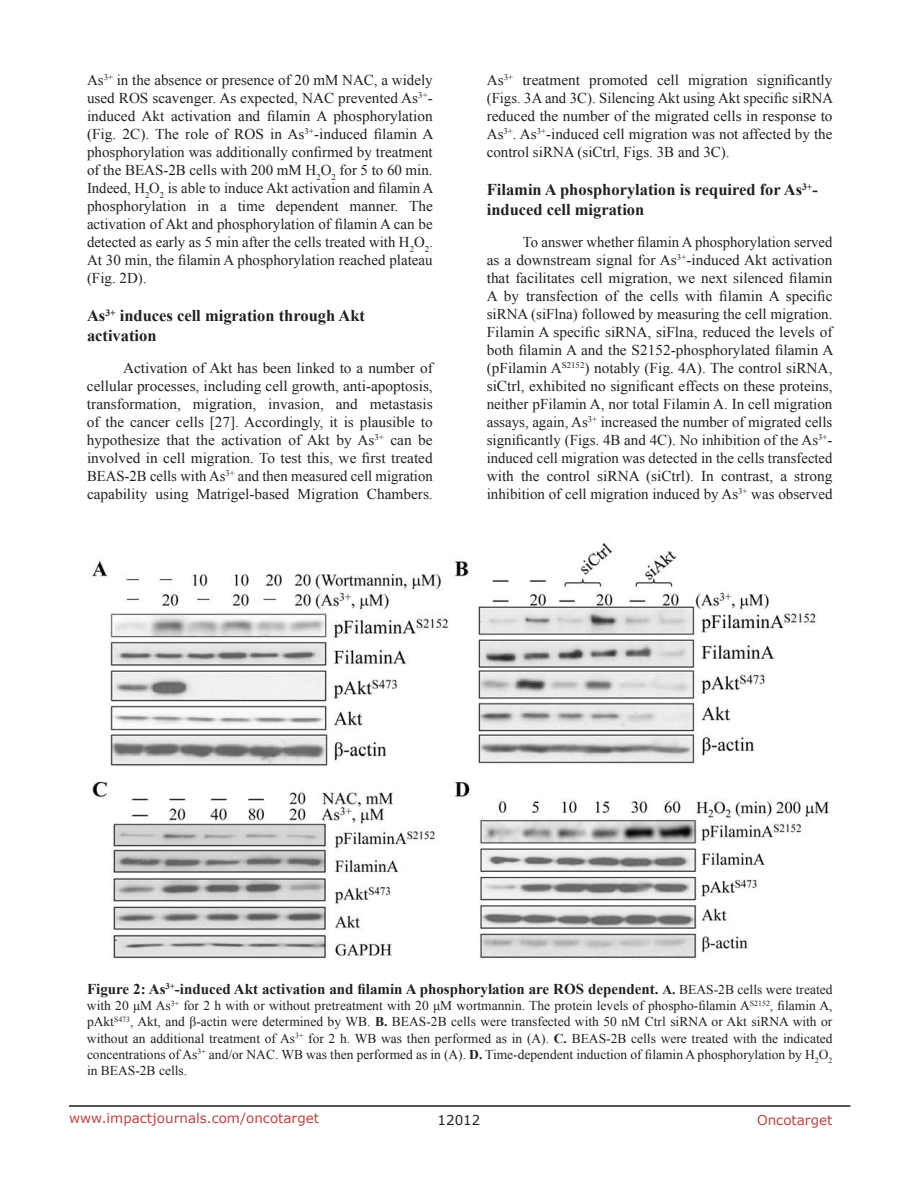
<style>
.page{position:relative;width:918px;height:1188px;background:#fff}
.page>*{position:absolute;margin:0;border:0;box-sizing:border-box;transform-origin:0 0}
.SubHeading{font:700 16.5px/19.8px "Times New Roman";color:#231f20}
.BodyText{font:15px/18px "Times New Roman";color:#231f20;text-align:justify}
.FigureText{font:700 15px "Times New Roman";color:#231f20}
.FigureText-2{font:13.5px/16.2px "Times New Roman";color:#231f20;text-align:justify}
.t1{font:13.5px "Verdana";color:#c24141}
.t2{font:13.5px "Verdana";color:#231f20}
.s1{font-size:13.5px}
.s2{font-weight:400;font-size:13.5px}
.s3{font-weight:700}
</style>
<div class="page">
<hr style="left:69px;top:1105px;width:781px;height:2px;background:#231f20">
<img style="left:92px;top:543px;width:737px;height:416px">
<p class="BodyText" style="left:87px;top:71px;width:348px">As<sup>3+</sup> in the absence or presence of 20 mM NAC, a widely used ROS scavenger. As expected, NAC prevented As<sup>3+</sup>- induced Akt activation and filamin A phosphorylation (Fig. 2C). The role of ROS in As<sup>3+</sup>-induced filamin A phosphorylation was additionally confirmed by treatment of the BEAS-2B cells with 200 mM H<sub>2</sub>O<sub>2</sub> for 5 to 60 min.<br>Indeed, H<sub>2</sub>O<sub>2</sub> is able to induce Akt activation and filamin A phosphorylation in a time dependent manner. The activation of Akt and phosphorylation of filamin A can be detected as early as 5 min after the cells treated with H<sub>2</sub>O<sub>2</sub>.<br>At 30 min, the filamin A phosphorylation reached plateau (Fig. 2D).</p>
<p class="SubHeading" style="left:87px;top:305px;width:280px">As<sup>3+</sup> induces cell migration through Akt activation</p>
<p class="BodyText" style="left:87px;top:358px;width:347px;text-indent:36px">Activation of Akt has been linked to a number of cellular processes, including cell growth, anti-apoptosis, transformation, migration, invasion, and metastasis of the cancer cells [27]. Accordingly, it is plausible to hypothesize that the activation of Akt by As<sup>3+</sup> can be involved in cell migration. To test this, we first treated BEAS-2B cells with As<sup>3+</sup> and then measured cell migration capability using Matrigel-based Migration Chambers.</p>
<p class="BodyText" style="left:487px;top:71px;width:348px">As<sup>3+</sup> treatment promoted cell migration significantly (Figs. 3A and 3C). Silencing Akt using Akt specific siRNA reduced the number of the migrated cells in response to As<sup>3+</sup>. As<sup>3+</sup>-induced cell migration was not affected by the control siRNA (siCtrl, Figs. 3B and 3C).</p>
<p class="SubHeading" style="left:487px;top:179px;width:333px">Filamin A phosphorylation is required for As<sup>3+</sup>- induced cell migration</p>
<p class="BodyText" style="left:487px;top:232px;width:348px;text-indent:36px">To answer whether filamin A phosphorylation served as a downstream signal for As<sup>3+</sup>-induced Akt activation that facilitates cell migration, we next silenced filamin A by transfection of the cells with filamin A specific siRNA (siFlna) followed by measuring the cell migration.<br>Filamin A specific siRNA, siFlna, reduced the levels of both filamin A and the S2152-phosphorylated filamin A (pFilamin A<sup>S2152</sup>) notably (Fig. 4A). The control siRNA, siCtrl, exhibited no significant effects on these proteins, neither pFilamin A, nor total Filamin A. In cell migration assays, again, As<sup>3+</sup> increased the number of migrated cells significantly (Figs. 4B and 4C). No inhibition of the As<sup>3+</sup>- induced cell migration was detected in the cells transfected with the control siRNA (siCtrl). In contrast, a strong inhibition of cell migration induced by As<sup>3+</sup> was observed</p>
<p class="FigureText" style="left:87px;top:979px;width:747px">Figure 2: As<sup>3+</sup>-induced Akt activation and filamin A phosphorylation are ROS dependent. <span class="s1">A.</span> <span class="s2">BEAS-2B cells were treated</span></p>
<p class="FigureText-2" style="left:87px;top:997px;width:747px">with 20 μM As<sup>3+</sup> for 2 h with or without pretreatment with 20 μM wortmannin. The protein levels of phospho-filamin A<sup>S2152</sup>, filamin A, pAkt<sup>S473</sup>, Akt, and β-actin were determined by WB. <span class="s3">B.</span> BEAS-2B cells were transfected with 50 nM Ctrl siRNA or Akt siRNA with or without an additional treatment of As<sup>3+</sup> for 2 h. WB was then performed as in (A). <span class="s3">C.</span> BEAS-2B cells were treated with the indicated concentrations of As<sup>3+</sup> and/or NAC. WB was then performed as in (A). <span class="s3">D.</span> Time-dependent induction of filamin A phosphorylation by H<sub>2</sub>O<sub>2 </sub>in BEAS-2B cells.</p>
<p class="t1" style="left:69px;top:1109px;width:252px">www.impactjournals.com/oncotarget</p>
<p class="t2" style="left:438px;top:1111px;width:44px">12012</p>
<p class="t1" style="left:757px;top:1111px;width:77px">Oncotarget</p>
</div>
